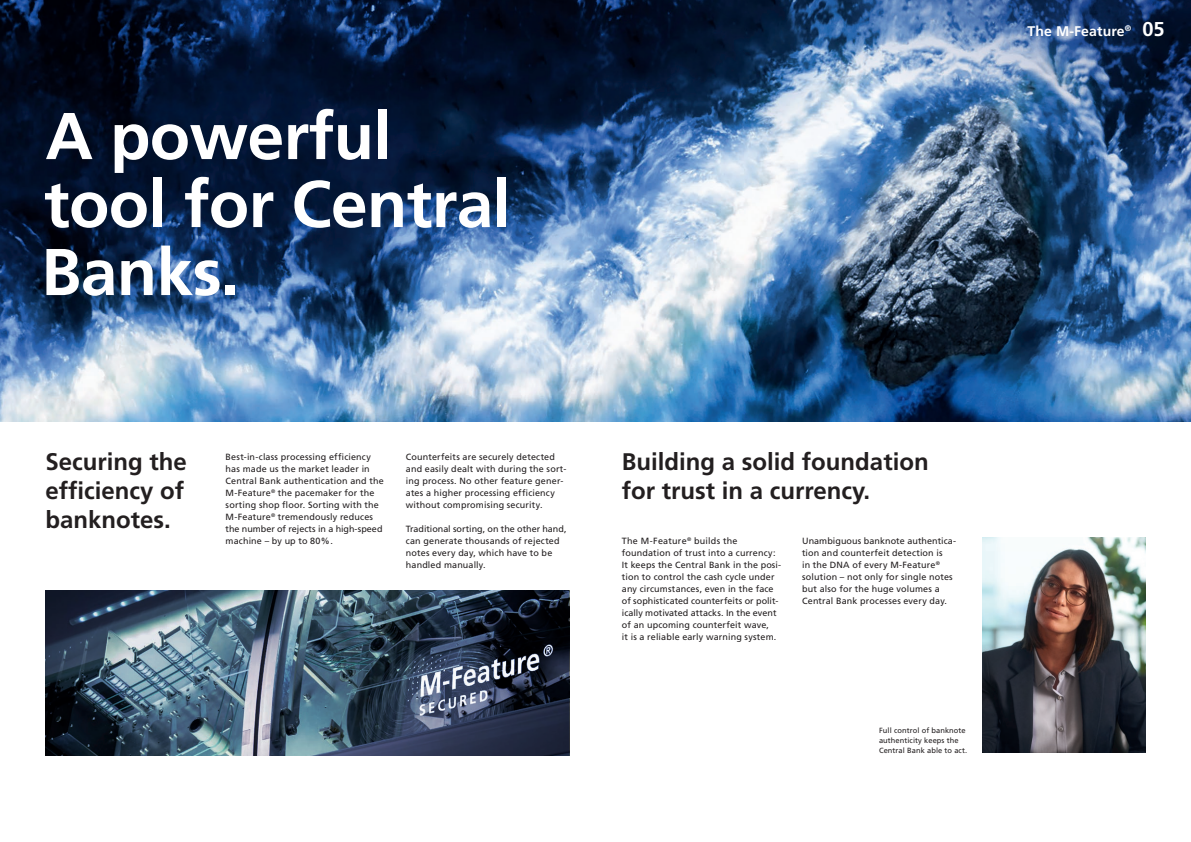
<style>
.page{position:relative;width:1191px;height:842px;background:#fff}
.page>*{position:absolute;margin:0;border:0;box-sizing:border-box;transform-origin:0 0}
.t1{font:700 66px/68px "Frutiger";letter-spacing:-.01em;color:#fff}
.t2{font:700 24px/28.8px "Frutiger";color:#231f20;text-align:justify}
.t3{font:700 20px "Frutiger";color:#fff}
.t4{font:700 14px "Frutiger";letter-spacing:.01em;color:#fff}
.t5{font:9px/12px "Frutiger";letter-spacing:.015em;color:#231f20}
.t6{font:7.5px/10px "Frutiger";letter-spacing:.01em;color:#231f20}
</style>
<div class="page">
<img style="left:0;top:0;width:1191px;height:421px">
<img style="left:667px;top:0;width:524px;height:267px">
<img style="left:45px;top:590px;width:524px;height:165px">
<img style="left:982px;top:537px;width:163px;height:216px">
<h1 class="t1" style="left:41px;top:102px;width:471px">A powerful tool for Central<br>Banks.</h1>
<h3 class="t4" style="left:1027px;top:23px;width:105px">The M-Feature<sup>®</sup></h3>
<h3 class="t3" style="left:1142px;top:17px;width:24px">05</h3>
<h2 class="t2" style="left:45px;top:447px;width:143px">Securing the efficiency of banknotes.</h2>
<h2 class="t2" style="left:622px;top:447px;width:308px">Building a solid foundation for trust in a currency.</h2>
<p class="t5" style="left:622px;top:535px;width:161px">The M-Feature<sup>®</sup> builds the foundation of trust into a currency:<br>It keeps the Central Bank in the posi&shy;tion to control the cash cycle under any circumstances, even in the face of sophisticated counterfeits or polit&shy;ically motivated attacks. In the event of an upcoming counterfeit wave,<br>it is a reliable early warning system.</p>
<p class="t5" style="left:802px;top:535px;width:156px">Unambiguous banknote authentica&shy;tion and counterfeit detection is<br>in the DNA of every M-Feature<sup>® </sup>solution – not only for single notes but also for the huge volumes a Central Bank processes every day.</p>
<p class="t5" style="left:226px;top:451px;width:160px">Best-in-class processing efficiency has made us the market leader in Central Bank authentication and the M-Feature<sup>®</sup> the pacemaker for the sorting shop floor. Sorting with the M-Feature<sup>®</sup> tremendously reduces the number of rejects in a high-speed machine – by up to 80%.</p>
<p class="t5" style="left:406px;top:451px;width:162px">Counterfeits are securely detected and easily dealt with during the sort&shy;ing process. No other feature gener&shy;ates a higher processing efficiency without compromising security.</p>
<p class="t5" style="left:406px;top:523px;width:162px">Traditional sorting, on the other hand, can generate thousands of rejected notes every day, which have to be handled manually.</p>
<p class="t6" style="left:879px;top:725px;width:90px">Full control of banknote authenticity keeps the<br>Central Bank able to act.</p>
</div>
